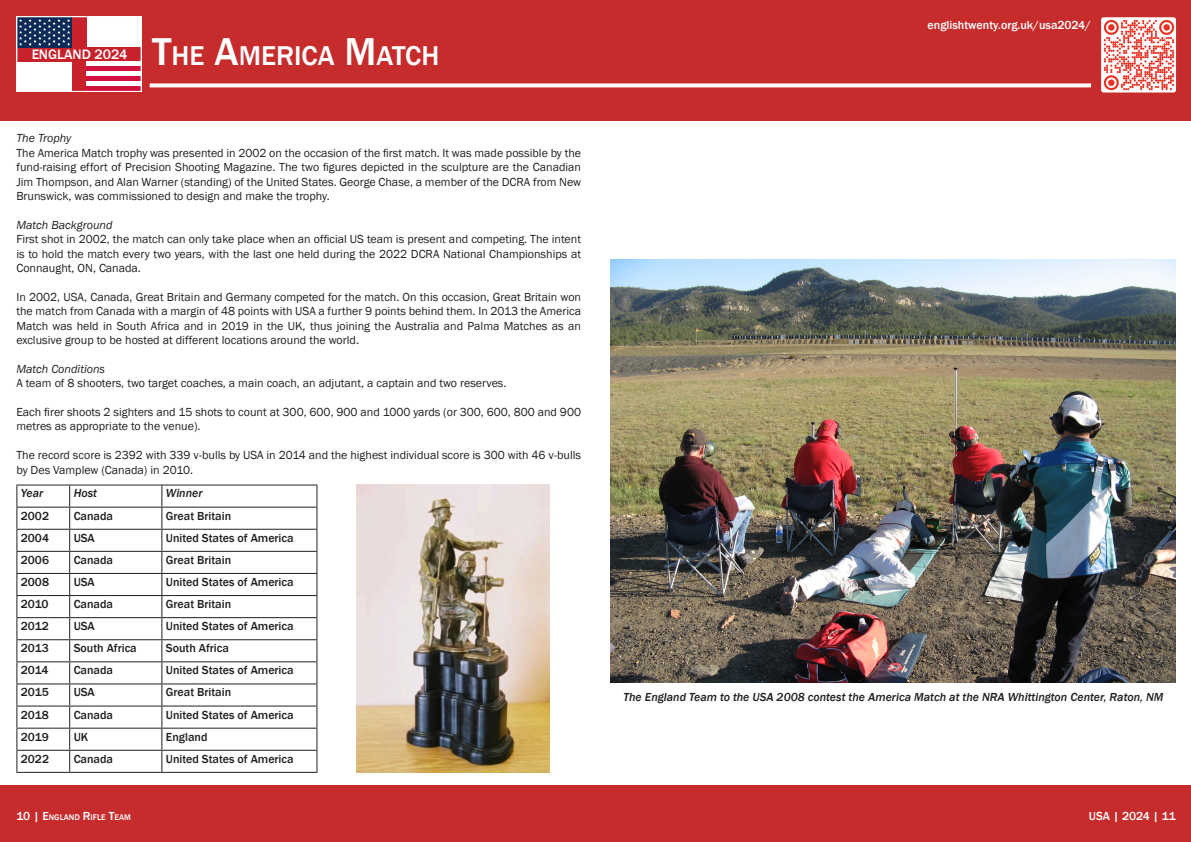
<style>
.page{position:relative;width:1191px;height:842px;background:#fff}
.page>*{position:absolute;margin:0;border:0;box-sizing:border-box;transform-origin:0 0}
.t1{font:500 28px "Franklin Gothic";color:#fff}
.t2{font:500 14.1px "Franklin Gothic";color:#fff}
.t3{font:12px/14.4px "Franklin Gothic";color:#231f20;text-align:justify}
.t4{font:500 12px "Franklin Gothic";color:#231f20}
.t5{font:italic 500 12px "Franklin Gothic";color:#231f20}
.t6{font:italic 12px "Franklin Gothic";color:#231f20}
.t7{font:500 12px "Franklin Gothic";color:#fff}
.t8{font:500 12px "Franklin Gothic";color:#fff}
.t9{font:500 8.4px "Franklin Gothic";color:#fff}
.s1{font-size:40px}
.s2{font-size:12px}
</style>
<div class="page">
<div style="left:0;top:0;width:1191px;height:120px;background:#c72c2c"></div>
<div style="left:0;top:785px;width:1191px;height:57px;background:#c72c2c"></div>
<img style="left:1101px;top:17px;width:75px;height:76px">
<svg style="left:150px;top:83px;width:941px;height:4px;background:#f8e8e8"></svg>
<div style="left:16px;top:16px;width:126px;height:76px;background:#fff"></div>
<div style="left:72px;top:17px;width:14px;height:74px;background:#c7222b"></div>
<div style="left:17px;top:47px;width:124px;height:14px;background:#c7222b"></div>
<div style="left:86px;top:86px;width:55px;height:5px;background:#d2103e"></div>
<div style="left:86px;top:76px;width:55px;height:5px;background:#d2103e"></div>
<div style="left:86px;top:66px;width:55px;height:5px;background:#d2103e"></div>
<div style="left:17px;top:17px;width:55px;height:30px;background:#0e2b58"></div>
<svg style="left:19px;top:19px;width:51px;height:27px"></svg>
<div style="left:16px;top:16px;width:126px;height:76px;border:1px solid #fcfcfc"></div>
<hr style="left:16px;top:484px;width:54px;height:1px;background:#231f20">
<hr style="left:70px;top:484px;width:92px;height:1px;background:#231f20">
<hr style="left:162px;top:484px;width:155px;height:1px;background:#231f20">
<hr style="left:16px;top:507px;width:54px;height:1px;background:#231f20">
<hr style="left:70px;top:507px;width:92px;height:1px;background:#231f20">
<hr style="left:162px;top:507px;width:155px;height:1px;background:#231f20">
<hr style="left:16px;top:529px;width:54px;height:1px;background:#231f20">
<hr style="left:70px;top:529px;width:92px;height:1px;background:#231f20">
<hr style="left:162px;top:529px;width:155px;height:1px;background:#231f20">
<hr style="left:16px;top:551px;width:54px;height:1px;background:#231f20">
<hr style="left:70px;top:551px;width:92px;height:1px;background:#231f20">
<hr style="left:162px;top:551px;width:155px;height:1px;background:#231f20">
<hr style="left:16px;top:573px;width:54px;height:1px;background:#231f20">
<hr style="left:70px;top:573px;width:92px;height:1px;background:#231f20">
<hr style="left:162px;top:573px;width:155px;height:1px;background:#231f20">
<hr style="left:16px;top:595px;width:54px;height:1px;background:#231f20">
<hr style="left:70px;top:595px;width:92px;height:1px;background:#231f20">
<hr style="left:162px;top:595px;width:155px;height:1px;background:#231f20">
<hr style="left:16px;top:617px;width:54px;height:1px;background:#231f20">
<hr style="left:70px;top:617px;width:92px;height:1px;background:#231f20">
<hr style="left:162px;top:617px;width:155px;height:1px;background:#231f20">
<hr style="left:16px;top:639px;width:54px;height:1px;background:#231f20">
<hr style="left:70px;top:639px;width:92px;height:1px;background:#231f20">
<hr style="left:162px;top:639px;width:155px;height:1px;background:#231f20">
<hr style="left:16px;top:661px;width:54px;height:1px;background:#231f20">
<hr style="left:70px;top:661px;width:92px;height:1px;background:#231f20">
<hr style="left:162px;top:661px;width:155px;height:1px;background:#231f20">
<hr style="left:16px;top:683px;width:54px;height:1px;background:#231f20">
<hr style="left:70px;top:683px;width:92px;height:1px;background:#231f20">
<hr style="left:162px;top:683px;width:155px;height:1px;background:#231f20">
<hr style="left:16px;top:705px;width:54px;height:1px;background:#231f20">
<hr style="left:70px;top:705px;width:92px;height:1px;background:#231f20">
<hr style="left:162px;top:705px;width:155px;height:1px;background:#231f20">
<hr style="left:16px;top:728px;width:54px;height:1px;background:#231f20">
<hr style="left:70px;top:728px;width:92px;height:1px;background:#231f20">
<hr style="left:162px;top:728px;width:155px;height:1px;background:#231f20">
<hr style="left:16px;top:750px;width:54px;height:1px;background:#231f20">
<svg style="left:16px;top:485px;width:1px;height:287px"></svg>
<hr style="left:70px;top:750px;width:92px;height:1px;background:#231f20">
<svg style="left:69px;top:485px;width:1px;height:287px"></svg>
<hr style="left:162px;top:750px;width:155px;height:1px;background:#231f20">
<svg style="left:161px;top:485px;width:1px;height:287px"></svg>
<svg style="left:316px;top:485px;width:1px;height:287px"></svg>
<hr style="left:16px;top:772px;width:54px;height:1px;background:#231f20">
<hr style="left:70px;top:772px;width:92px;height:1px;background:#231f20">
<hr style="left:162px;top:772px;width:155px;height:1px;background:#231f20">
<img style="left:611px;top:259px;width:565px;height:424px">
<img style="left:356px;top:484px;width:193px;height:289px">
<p class="t2" style="left:31px;top:45px;width:98px">ENGLAND 2024</p>
<h1 class="t1" style="left:152px;top:38px;width:289px"><span class="s1">T</span>HE <span class="s1">A</span>MERICA <span class="s1">M</span>ATCH</h1>
<p class="t6" style="left:16px;top:131px;width:56px">The Trophy</p>
<p class="t3" style="left:16px;top:146px;width:566px">The America Match trophy was presented in 2002 on the occasion of the fi rst match. It was made possible by the fund-raising effort of Precision Shooting Magazine. The two figures depicted in the sculpture are the Canadian Jim Thompson, and Alan Warner (standing) of the United States. George Chase, a member of the DCRA from New Brunswick, was commissioned to design and make the trophy.</p>
<p class="t6" style="left:16px;top:217px;width:98px">Match Background</p>
<p class="t3" style="left:16px;top:232px;width:566px">First shot in 2002, the match can only take place when an official US team is present and competing. The intent is to hold the match every two years, with the last one held during the 2022 DCRA National Championships at Connaught, ON, Canada.</p>
<p class="t3" style="left:16px;top:290px;width:566px">In 2002, USA, Canada, Great Britain and Germany competed for the match. On this occasion, Great Britain won the match from Canada with a margin of 48 points with USA a further 9 points behind them. In 2013 the America Match was held in South Africa and in 2019 in the UK, thus joining the Australia and Palma Matches as an exclusive group to be hosted at different locations around the world.</p>
<p class="t6" style="left:16px;top:361px;width:90px">Match Conditions</p>
<p class="t3" style="left:16px;top:376px;width:491px">A team of 8 shooters, two target coaches, a main coach, an adjutant, a captain and two reserves.</p>
<p class="t3" style="left:16px;top:405px;width:566px">Each fi rer shoots 2 sighters and 15 shots to count at 300, 600, 900 and 1000 yards (or 300, 600, 800 and 900 metres as appropriate to the venue).</p>
<p class="t3" style="left:16px;top:448px;width:566px">The record score is 2392 with 339 v-bulls by USA in 2014 and the highest individual score is 300 with 46 v-bulls by Des Vamplew (Canada) in 2010.</p>
<p class="t5" style="left:21px;top:486px;width:24px">Year</p>
<p class="t5" style="left:74px;top:486px;width:25px">Host</p>
<p class="t5" style="left:166px;top:486px;width:38px">Winner</p>
<p class="t4" style="left:21px;top:508px;width:30px">2002</p>
<p class="t4" style="left:74px;top:508px;width:41px">Canada</p>
<p class="t4" style="left:166px;top:508px;width:67px">Great Britain</p>
<p class="t4" style="left:21px;top:530px;width:30px">2004</p>
<p class="t4" style="left:74px;top:530px;width:23px">USA</p>
<p class="t4" style="left:166px;top:530px;width:129px">United States of America</p>
<p class="t4" style="left:21px;top:552px;width:30px">2006</p>
<p class="t4" style="left:74px;top:552px;width:41px">Canada</p>
<p class="t4" style="left:166px;top:552px;width:67px">Great Britain</p>
<p class="t4" style="left:21px;top:574px;width:30px">2008</p>
<p class="t4" style="left:74px;top:574px;width:23px">USA</p>
<p class="t4" style="left:166px;top:574px;width:129px">United States of America</p>
<p class="t4" style="left:21px;top:596px;width:29px">2010</p>
<p class="t4" style="left:74px;top:596px;width:41px">Canada</p>
<p class="t4" style="left:166px;top:596px;width:67px">Great Britain</p>
<p class="t4" style="left:21px;top:619px;width:29px">2012</p>
<p class="t4" style="left:74px;top:619px;width:23px">USA</p>
<p class="t4" style="left:166px;top:619px;width:129px">United States of America</p>
<p class="t4" style="left:21px;top:641px;width:29px">2013</p>
<p class="t4" style="left:74px;top:641px;width:65px">South Africa</p>
<p class="t4" style="left:166px;top:641px;width:65px">South Africa</p>
<p class="t4" style="left:21px;top:663px;width:29px">2014</p>
<p class="t4" style="left:74px;top:663px;width:41px">Canada</p>
<p class="t4" style="left:166px;top:663px;width:129px">United States of America</p>
<p class="t4" style="left:21px;top:685px;width:29px">2015</p>
<p class="t4" style="left:74px;top:685px;width:23px">USA</p>
<p class="t4" style="left:166px;top:685px;width:67px">Great Britain</p>
<p class="t4" style="left:21px;top:707px;width:29px">2018</p>
<p class="t4" style="left:74px;top:707px;width:41px">Canada</p>
<p class="t4" style="left:166px;top:707px;width:129px">United States of America</p>
<p class="t4" style="left:21px;top:729px;width:29px">2019</p>
<p class="t4" style="left:74px;top:729px;width:16px">UK</p>
<p class="t4" style="left:166px;top:729px;width:43px">England</p>
<p class="t4" style="left:21px;top:751px;width:30px">2022</p>
<p class="t4" style="left:74px;top:751px;width:41px">Canada</p>
<p class="t4" style="left:166px;top:751px;width:129px">United States of America</p>
<p class="t7" style="left:927px;top:18px;width:165px">englishtwenty.org.uk/usa2024/</p>
<p class="t5" style="left:623px;top:689px;width:541px">The England Team to the USA 2008 contest the America Match at the NRA Whittington Center, Raton, NM</p>
<p class="t9" style="left:16px;top:812px;width:116px"><span class="s2">10 | E</span>NGLAND <span class="s2">R</span>IFLE <span class="s2">T</span>EAM</p>
<p class="t8" style="left:1089px;top:808px;width:89px">USA | 2024 | 11</p>
</div>
